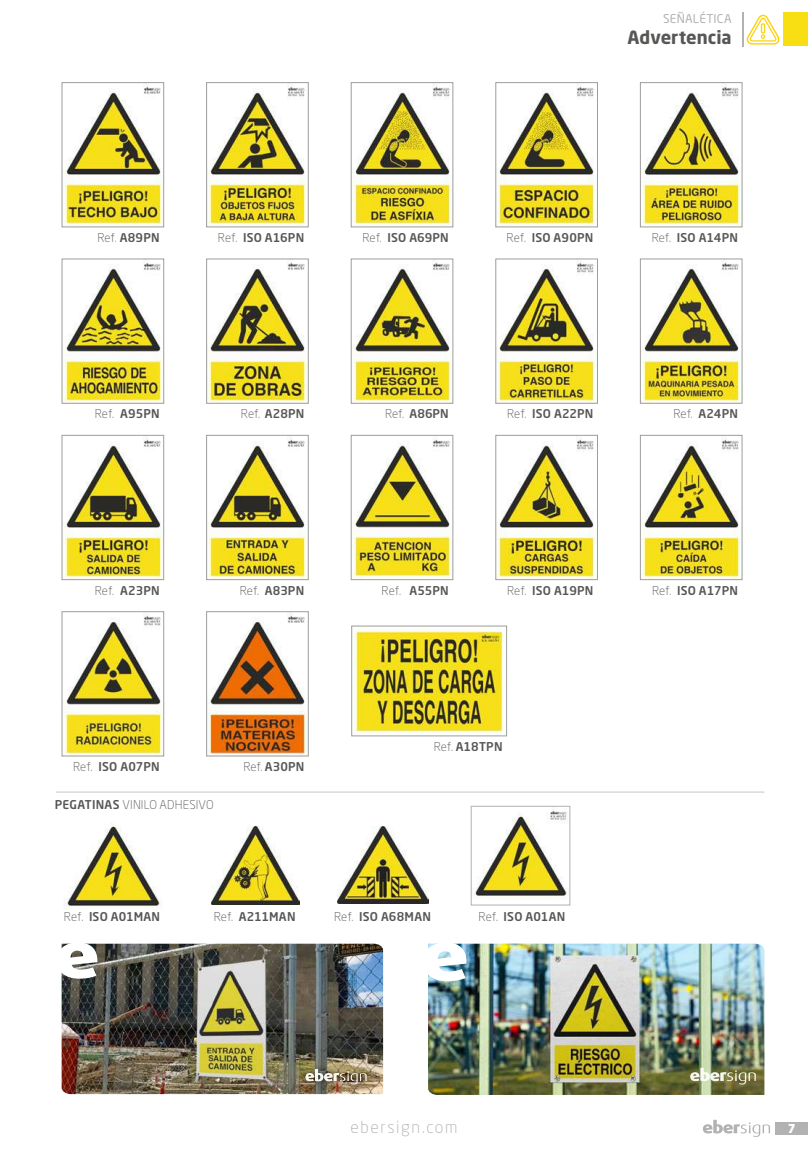
<style>
.page{position:relative;width:808px;height:1149px;background:#fff}
.page>*{position:absolute;margin:0;border:0;box-sizing:border-box;transform-origin:0 0}
.t1{font:700 18px "Neo Sans Std";color:#575756}
.t2{font:300 16.5px "Neo Sans Std";letter-spacing:.095em;color:#b3b2b2}
.t3{font:900 12.15px "Neo Sans Std";color:#fff}
.t4{font:500 12px "Neo Sans Std";letter-spacing:.015em;color:#575756}
.t5{font:300 12px "Neo Sans Std";letter-spacing:.01em;color:#575756}
.t6{font:12px "Neo Sans Std";letter-spacing:.02em;color:#b3b2b2}
.s1{font-weight:300}
.s2{font-weight:500}
</style>
<div class="page">
<img style="left:498px;top:85px;width:98px;height:140px">
<div style="left:496px;top:82px;width:102px;height:145px;border:1px solid #9d9d9c"></div>
<img style="left:498px;top:438px;width:98px;height:139px">
<div style="left:496px;top:435px;width:102px;height:144px;border:1px solid #9d9d9c"></div>
<img style="left:498px;top:261px;width:98px;height:140px">
<div style="left:496px;top:259px;width:102px;height:144px;border:1px solid #9d9d9c"></div>
<img style="left:208px;top:85px;width:98px;height:140px">
<div style="left:206px;top:82px;width:102px;height:145px;border:1px solid #9d9d9c"></div>
<img style="left:208px;top:438px;width:98px;height:139px">
<div style="left:206px;top:435px;width:102px;height:144px;border:1px solid #9d9d9c"></div>
<img style="left:64px;top:85px;width:98px;height:140px">
<div style="left:62px;top:82px;width:102px;height:145px;border:1px solid #9d9d9c"></div>
<img style="left:64px;top:438px;width:98px;height:139px">
<div style="left:62px;top:435px;width:102px;height:144px;border:1px solid #9d9d9c"></div>
<img style="left:353px;top:85px;width:98px;height:140px">
<div style="left:351px;top:82px;width:102px;height:145px;border:1px solid #9d9d9c"></div>
<img style="left:353px;top:438px;width:98px;height:139px">
<div style="left:351px;top:435px;width:102px;height:144px;border:1px solid #9d9d9c"></div>
<img style="left:64px;top:262px;width:98px;height:139px">
<div style="left:62px;top:259px;width:102px;height:144px;border:1px solid #9d9d9c"></div>
<img style="left:64px;top:614px;width:98px;height:140px">
<div style="left:62px;top:611px;width:102px;height:145px;border:1px solid #9d9d9c"></div>
<img style="left:353px;top:262px;width:98px;height:139px">
<div style="left:351px;top:259px;width:102px;height:144px;border:1px solid #9d9d9c"></div>
<img style="left:208px;top:261px;width:98px;height:140px">
<div style="left:206px;top:259px;width:102px;height:144px;border:1px solid #9d9d9c"></div>
<img style="left:208px;top:614px;width:98px;height:140px">
<div style="left:206px;top:611px;width:102px;height:145px;border:1px solid #9d9d9c"></div>
<img style="left:642px;top:85px;width:98px;height:140px">
<div style="left:640px;top:82px;width:102px;height:145px;border:1px solid #9d9d9c"></div>
<img style="left:642px;top:438px;width:98px;height:139px">
<div style="left:640px;top:435px;width:102px;height:144px;border:1px solid #9d9d9c"></div>
<img style="left:642px;top:261px;width:98px;height:140px">
<div style="left:640px;top:259px;width:102px;height:144px;border:1px solid #9d9d9c"></div>
<hr style="left:742px;top:12px;width:1px;height:34px;background:#b3b2b2">
<svg style="left:746px;top:15px;width:34px;height:29px"></svg>
<img style="left:66px;top:823px;width:94px;height:87px">
<img style="left:211px;top:826px;width:88px;height:77px">
<img style="left:428px;top:943px;width:336px;height:151px">
<svg style="left:428px;top:943px;width:39px;height:37px"></svg>
<svg style="left:690px;top:1067px;width:66px;height:17px"></svg>
<img style="left:62px;top:943px;width:321px;height:150px">
<div style="left:298px;top:1060px;width:77px;height:31px;background:#000;opacity:.75"></div>
<svg style="left:305px;top:1068px;width:62px;height:16px"></svg>
<svg style="left:61px;top:943px;width:36px;height:35px"></svg>
<img style="left:474px;top:811px;width:93px;height:89px">
<div style="left:471px;top:805px;width:99px;height:100px;border:1px solid #b3b2b2"></div>
<div style="left:775px;top:1121px;width:33px;height:12px;background:#b3b2b2"></div>
<svg style="left:703px;top:1119px;width:67px;height:17px"></svg>
<div style="left:784px;top:13px;width:24px;height:33px;background:#f7df13"></div>
<img style="left:337px;top:826px;width:91px;height:77px">
<img style="left:353px;top:627px;width:150px;height:107px">
<div style="left:351px;top:625px;width:156px;height:111px;border:1px solid #9d9d9c"></div>
<hr style="left:56px;top:791px;width:708px;height:1px;background:#dadada">
<p class="t6" style="left:663px;top:12px;width:70px">SEÑALÉTICA</p>
<h1 class="t1" style="left:627px;top:26px;width:106px">Advertencia</h1>
<p class="t4" style="left:97px;top:230px;width:64px"><span class="s1">Ref.</span> A89PN</p>
<p class="t4" style="left:218px;top:230px;width:88px"><span class="s1">Ref.</span> ISO A16PN</p>
<p class="t4" style="left:362px;top:230px;width:88px"><span class="s1">Ref.</span> ISO A69PN</p>
<p class="t4" style="left:507px;top:230px;width:88px"><span class="s1">Ref.</span> ISO A90PN</p>
<p class="t4" style="left:652px;top:230px;width:88px"><span class="s1">Ref.</span> ISO A14PN</p>
<p class="t4" style="left:95px;top:406px;width:66px"><span class="s1">Ref.</span> A95PN</p>
<p class="t4" style="left:241px;top:406px;width:65px"><span class="s1">Ref.</span> A28PN</p>
<p class="t4" style="left:385px;top:406px;width:65px"><span class="s1">Ref.</span> A86PN</p>
<p class="t4" style="left:507px;top:406px;width:88px"><span class="s1">Ref.</span> ISO A22PN</p>
<p class="t4" style="left:673px;top:406px;width:66px"><span class="s1">Ref.</span> A24PN</p>
<p class="t4" style="left:95px;top:582px;width:66px"><span class="s1">Ref.</span> A23PN</p>
<p class="t4" style="left:240px;top:582px;width:66px"><span class="s1">Ref.</span> A83PN</p>
<p class="t4" style="left:73px;top:759px;width:88px"><span class="s1">Ref.</span> ISO A07PN</p>
<p class="t5" style="left:55px;top:797px;width:161px"><span class="s2">PEGATINAS</span> VINILO ADHESIVO</p>
<p class="t4" style="left:243px;top:759px;width:62px"><span class="s1">Ref.</span> A30PN</p>
<p class="t4" style="left:381px;top:582px;width:69px"><span class="s1">Ref.</span> A55PN</p>
<p class="t4" style="left:507px;top:582px;width:88px"><span class="s1">Ref.</span> ISO A19PN</p>
<p class="t4" style="left:434px;top:739px;width:70px"><span class="s1">Ref.</span> A18TPN</p>
<p class="t4" style="left:64px;top:908px;width:98px"><span class="s1">Ref.</span> ISO A01MAN</p>
<p class="t4" style="left:214px;top:908px;width:83px"><span class="s1">Ref.</span> A211MAN</p>
<p class="t4" style="left:479px;top:908px;width:88px"><span class="s1">Ref.</span> ISO A01AN</p>
<p class="t4" style="left:334px;top:908px;width:98px"><span class="s1">Ref.</span> ISO A68MAN</p>
<p class="t4" style="left:652px;top:582px;width:87px"><span class="s1">Ref.</span> ISO A17PN</p>
<h2 class="t2" style="left:350px;top:1116px;width:109px">ebersign.com</h2>
<p class="t3" style="left:788px;top:1120px;width:10px">7</p>
</div>
